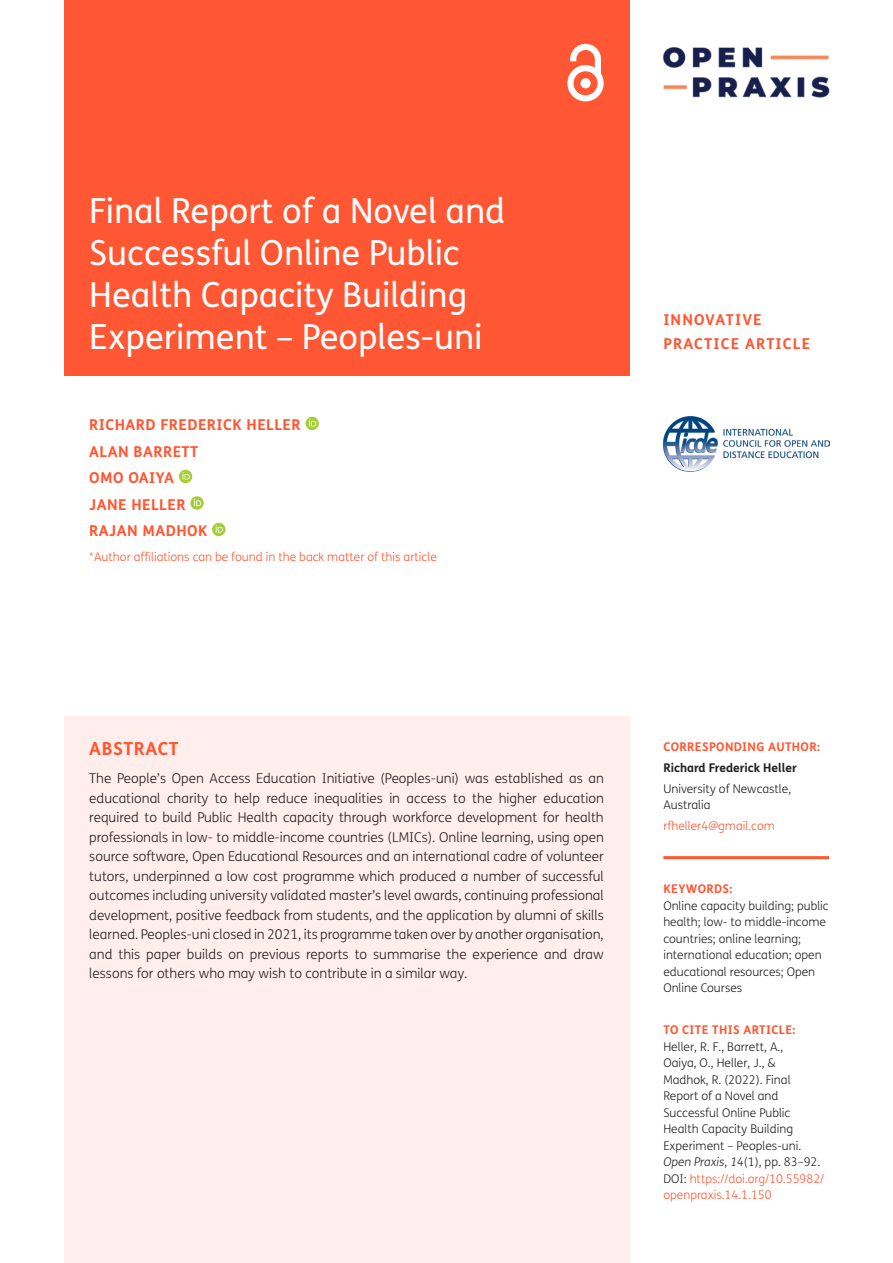
<style>
.page{position:relative;width:893px;height:1263px;background:#fff}
.page>*{position:absolute;margin:0;border:0;box-sizing:border-box;transform-origin:0 0}
.Article_Title{font:34.5px/42px "FS Me";color:#fff}
.t1{font:700 18px "FS Me";letter-spacing:.03em;color:#ff5733}
.Cover_Authors{font:700 15px "FS Me";letter-spacing:.03em;color:#ff5733}
.Cover_Authors-2{font:700 15px/24px "FS Me";letter-spacing:.075em;color:#ff5733}
.Abstract_Copy{font:300 13.5px/19.5px "FS Me";color:#231f20;text-align:justify}
.t2{font:300 12px/16.5px "FS Me";color:#242021}
.t3{font:300 12px "FS Me";color:#ff5733}
.t4{font:700 12px "FS Me";letter-spacing:.03em;color:#ff5733}
.t5{font:300 12px/16.5px "FS Me";color:#231f20}
.t6{font:700 12px "FS Me";color:#231f20}
.s1{font-style:italic}
.s2{color:#ff5733}
</style>
<div class="page">
<div style="left:64px;top:0;width:565px;height:376px;background:#ff5733"></div>
<svg style="left:567px;top:44px;width:37px;height:57px"></svg>
<img style="left:663px;top:48px;width:166px;height:50px">
<img style="left:663px;top:417px;width:166px;height:54px">
<hr style="left:663px;top:856px;width:166px;height:3px;background:#ff5733">
<div style="left:64px;top:716px;width:565px;height:547px;background:#ffeeeb"></div>
<svg style="left:305px;top:417px;width:14px;height:13px"></svg>
<svg style="left:309px;top:419px;width:7px;height:7px"></svg>
<svg style="left:179px;top:470px;width:13px;height:13px"></svg>
<svg style="left:182px;top:472px;width:8px;height:7px"></svg>
<svg style="left:190px;top:496px;width:14px;height:14px"></svg>
<svg style="left:194px;top:499px;width:7px;height:7px"></svg>
<svg style="left:212px;top:523px;width:13px;height:13px"></svg>
<svg style="left:216px;top:525px;width:7px;height:7px"></svg>
<h1 class="Article_Title" style="left:89px;top:190px;width:417px">Final Report of a Novel and<br>Successful Online Public<br>Health Capacity Building<br>Experiment – Peoples-uni</h1>
<p class="Cover_Authors" style="left:89px;top:415px;width:213px">RICHARD FREDERICK HELLER</p>
<p class="Cover_Authors" style="left:89px;top:442px;width:111px">ALAN BARRETT</p>
<p class="Cover_Authors" style="left:89px;top:468px;width:86px">OMO OAIYA</p>
<p class="Cover_Authors" style="left:89px;top:495px;width:98px">JANE HELLER</p>
<p class="Cover_Authors" style="left:89px;top:521px;width:120px">RAJAN MADHOK</p>
<p class="t3" style="left:89px;top:550px;width:349px">*Author affiliations can be found in the back matter of this article</p>
<p class="Cover_Authors-2" style="left:663px;top:307px;width:148px">INNOVATIVE<br>PRACTICE ARTICLE</p>
<h1 class="t1" style="left:89px;top:738px;width:91px">ABSTRACT</h1>
<p class="Abstract_Copy" style="left:89px;top:769px;width:516px">The People’s Open Access Education Initiative (Peoples-uni) was established as an educational charity to help reduce inequalities in access to the higher education required to build Public Health capacity through workforce development for health professionals in low- to middle-income countries (LMICs). Online learning, using open source software, Open Educational Resources and an international cadre of volunteer tutors, underpinned a low cost programme which produced a number of successful outcomes including university validated master’s level awards, continuing professional development, positive feedback from students, and the application by alumni of skills learned. Peoples-uni closed in 2021, its programme taken over by another organisation, and this paper builds on previous reports to summarise the experience and draw lessons for others who may wish to contribute in a similar way.</p>
<p class="t4" style="left:663px;top:739px;width:158px">CORRESPONDING AUTHOR:</p>
<p class="t6" style="left:663px;top:760px;width:135px">Richard Frederick Heller</p>
<p class="t5" style="left:663px;top:780px;width:129px">University of Newcastle,<br>Australia</p>
<p class="t3" style="left:663px;top:819px;width:113px">rfheller4@gmail.com</p>
<p class="t4" style="left:663px;top:881px;width:71px">KEYWORDS:</p>
<p class="t2" style="left:663px;top:897px;width:167px">Online capacity building; public health; low- to middle-income countries; online learning; international education; open educational resources; Open<br>Online Courses</p>
<p class="t4" style="left:663px;top:1022px;width:134px">TO CITE THIS ARTICLE:</p>
<p class="t2" style="left:663px;top:1038px;width:162px">Heller, R. F., Barrett, A.,<br>Oaiya, O., Heller, J., &amp;<br>Madhok, R. (2022). Final<br>Report of a Novel and<br>Successful Online Public<br>Health Capacity Building<br>Experiment – Peoples-uni.<br><span class="s1">Open Praxis</span>, <span class="s1">14</span>(1), pp. 83–92.<br>DOI: <span class="s2">https://doi.org/10.55982/ openpraxis.14.1.150</span></p>
</div>
